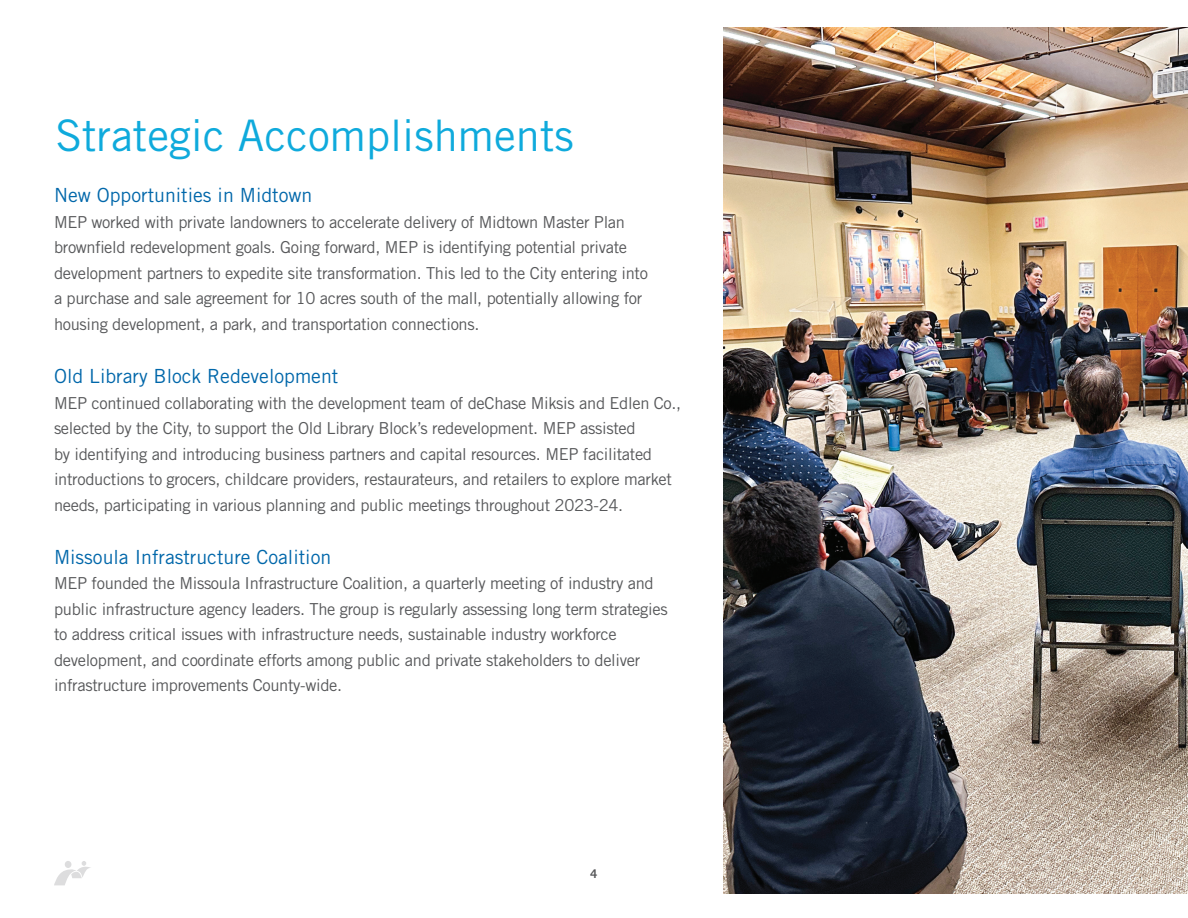
<style>
.page{position:relative;width:1188px;height:918px;background:#fff}
.page>*{position:absolute;margin:0;border:0;box-sizing:border-box;transform-origin:0 0}
.t1{font:43.5px "Trade Gothic LT Std";color:#0faadc}
.t2{font:19.5px "Trade Gothic LT Std";color:#0067aa}
.t3{font:16.5px/25.5px "Trade Gothic LT Std";letter-spacing:-.02em;color:#57585a}
.t4{font:700 12px "Trade Gothic";color:#57585a}
</style>
<div class="page">
<svg style="left:54px;top:861px;width:37px;height:24px"></svg>
<img style="left:724px;top:27px;width:464px;height:866px">
<h1 class="t1" style="left:56px;top:109px;width:520px">Strategic Accomplishments</h1>
<p class="t2" style="left:54px;top:184px;width:260px">New Opportunities in Midtown</p>
<p class="t3" style="left:54px;top:209px;width:596px">MEP worked with private landowners to accelerate delivery of Midtown Master Plan brownfield redevelopment goals. Going forward, MEP is identifying potential private development partners to expedite site transformation. This led to the City entering into a purchase and sale agreement for 10 acres south of the mall, potentially allowing for housing development, a park, and transportation connections.</p>
<p class="t2" style="left:54px;top:364px;width:286px">Old Library Block Redevelopment</p>
<p class="t3" style="left:54px;top:390px;width:629px">MEP continued collaborating with the development team of deChase Miksis and Edlen Co., selected by the City, to support the Old Library Block’s redevelopment. MEP assisted<br>by identifying and introducing business partners and capital resources. MEP facilitated introductions to grocers, childcare providers, restaurateurs, and retailers to explore market needs, participating in various planning and public meetings throughout 2023-24.</p>
<p class="t2" style="left:54px;top:545px;width:279px">Missoula Infrastructure Coalition</p>
<p class="t3" style="left:54px;top:571px;width:615px">MEP founded the Missoula Infrastructure Coalition, a quarterly meeting of industry and public infrastructure agency leaders. The group is regularly assessing long term strategies to address critical issues with infrastructure needs, sustainable industry workforce development, and coordinate efforts among public and private stakeholders to deliver infrastructure improvements County-wide.</p>
<p class="t4" style="left:591px;top:866px;width:8px">4</p>
</div>
